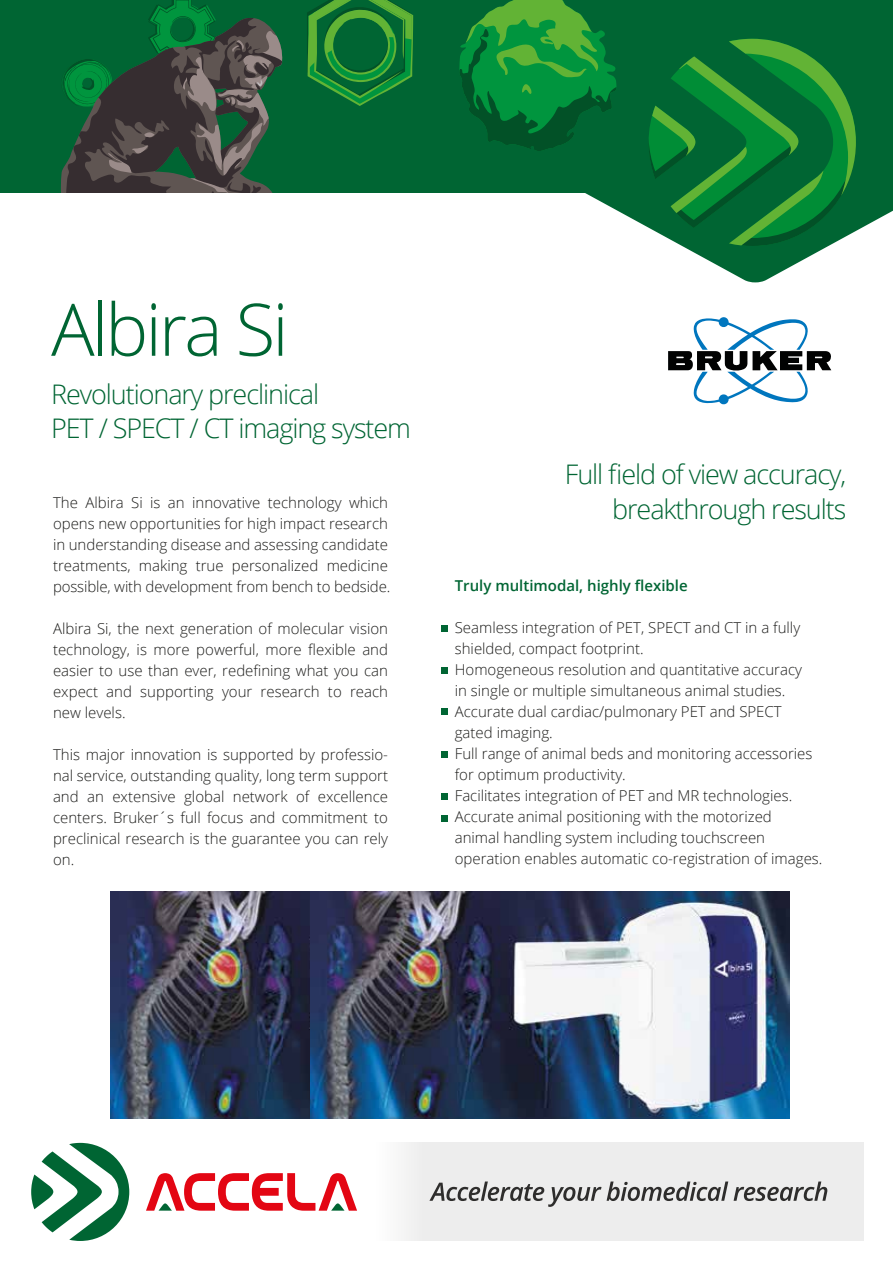
<style>
.page{position:relative;width:893px;height:1263px;background:#fff}
.page>*{position:absolute;margin:0;border:0;box-sizing:border-box;transform-origin:0 0}
.t1{font:300 72.45px "Open Sans";letter-spacing:-.04em;color:#006533}
.t2{font:300 27px/34.5px "Open Sans";letter-spacing:-.04em;color:#006533;text-align:right}
.t3{font:300 15px/21px "Open Sans";color:#1d1d1b}
.t4{font:600 15px "Open Sans";color:#006533}
</style>
<div class="page">
<div style="left:0;top:0;width:893px;height:193px;background:#006533"></div>
<svg style="left:585px;top:38px;width:308px;height:244px;fill:#006533"></svg>
<svg style="left:459px;top:0;width:158px;height:151px"></svg>
<svg style="left:307px;top:0;width:106px;height:106px"></svg>
<div style="left:80px;top:1143px;width:783px;height:98px;background:linear-gradient(to right,#fff,#e7e7e7)"></div>
<svg style="left:146px;top:1173px;width:211px;height:38px"></svg>
<svg style="left:31px;top:1143px;width:98px;height:98px"></svg>
<svg style="left:429px;top:1181px;width:172px;height:26px"></svg>
<svg style="left:607px;top:1181px;width:121px;height:20px"></svg>
<svg style="left:734px;top:1181px;width:93px;height:20px"></svg>
<svg style="left:648px;top:39px;width:208px;height:207px"></svg>
<svg style="left:60px;top:0;width:223px;height:193px"></svg>
<svg style="left:668px;top:317px;width:163px;height:87px"></svg>
<div style="left:441px;top:625px;width:7px;height:7px;background:#006533"></div>
<div style="left:441px;top:667px;width:7px;height:7px;background:#006533"></div>
<div style="left:441px;top:708px;width:7px;height:7px;background:#006533"></div>
<div style="left:441px;top:751px;width:7px;height:7px;background:#006533"></div>
<div style="left:441px;top:793px;width:7px;height:7px;background:#006533"></div>
<div style="left:441px;top:815px;width:7px;height:6px;background:#006533"></div>
<img style="left:110px;top:892px;width:200px;height:226px">
<img style="left:310px;top:892px;width:479px;height:226px">
<h1 class="t1" style="left:51px;top:280px;width:239px">Albira Si</h1>
<h2 class="t2" style="left:51px;top:376px;width:362px;text-align:left">Revolutionary preclinical<br>PET / SPECT / CT imaging system</h2>
<p class="t3" style="left:53px;top:491px;width:339px">The Albira Si is an innovative technology which opens new opportunities for high impact research in understanding disease and assessing candidate treatments, making true personalized medicine possible, with development from bench to bedside.</p>
<p class="t3" style="left:53px;top:617px;width:337px;text-align:justify">Albira Si, the next generation of molecular vision technology, is more powerful, more flexible and easier to use than ever, redefining what you can expect and supporting your research to reach new levels.</p>
<p class="t3" style="left:53px;top:743px;width:337px;text-align:justify">This major innovation is supported by professio&shy;nal service, outstanding quality, long term support and an extensive global network of excellence centers. Bruker´s full focus and commitment to preclinical research is the guarantee you can rely on.</p>
<h2 class="t2" style="left:565px;top:456px;width:283px">Full field of view accuracy, breakthrough results</h2>
<p class="t4" style="left:455px;top:575px;width:234px">Truly multimodal, highly flexible</p>
<p class="t3" style="left:455px;top:616px;width:369px">Seamless integration of PET, SPECT and CT in a fully shielded, compact footprint.<br>Homogeneous resolution and quantitative accuracy<br>in single or multiple simultaneous animal studies.<br>Accurate dual cardiac/pulmonary PET and SPECT gated imaging.<br>Full range of animal beds and monitoring accessories for optimum productivity.<br>Facilitates integration of PET and MR technologies.<br>Accurate animal positioning with the motorized<br>animal handling system including touchscreen operation enables automatic co-registration of images.</p>
</div>
